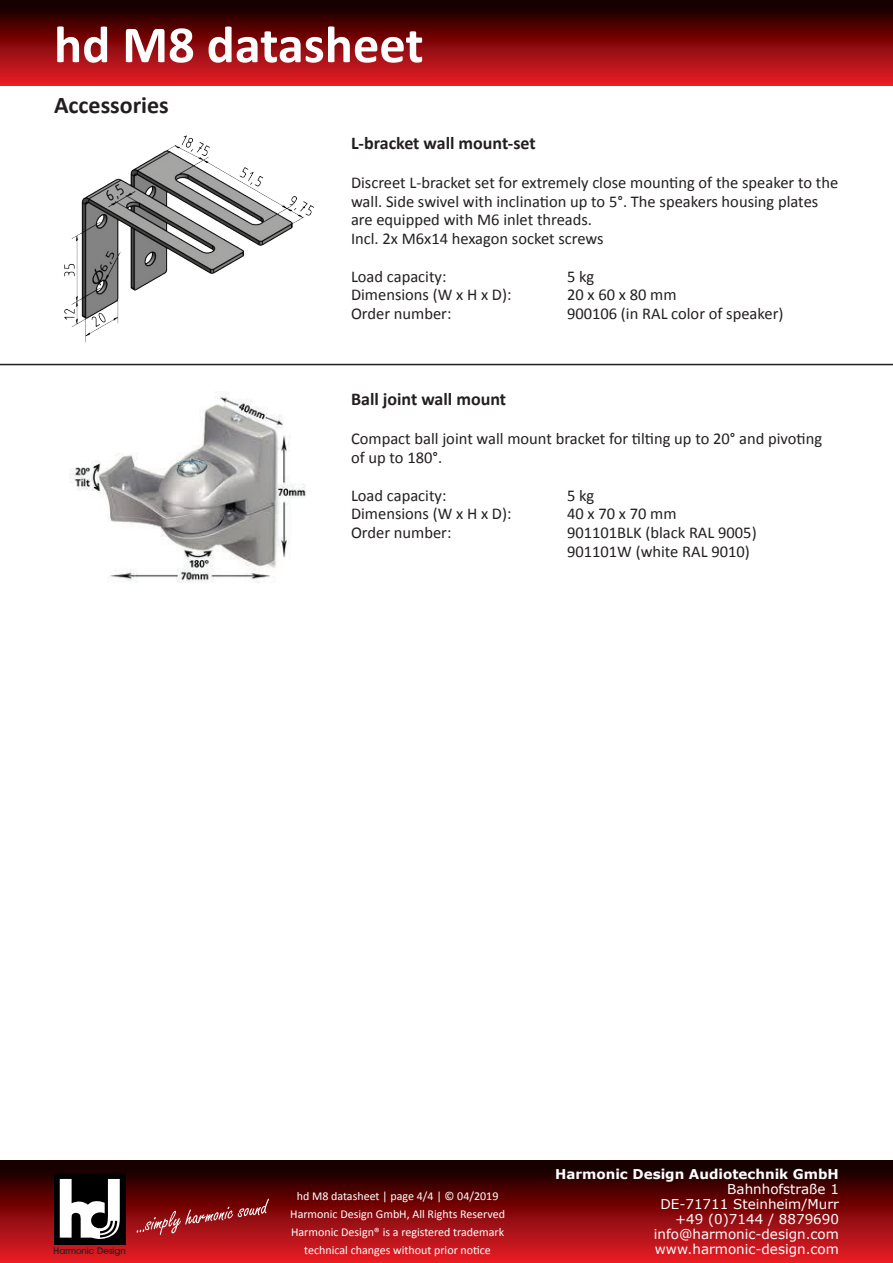
<style>
.page{position:relative;width:893px;height:1263px;background:#fff}
.page>*{position:absolute;margin:0;border:0;box-sizing:border-box;transform-origin:0 0}
.t1{font:700 52.5px "Calibri";color:#fff}
.t2{font:700 24px "Calibri";color:#231f20}
.t3{font:700 18px "Calibri";color:#231f20}
.t4{font:16.5px/18.8px "Calibri";color:#231f20}
.t5{font:13.5px/15px "Verdana";color:#fff;text-align:right}
.t6{font:700 13.5px "Verdana";color:#fff}
.t7{font:12px/18px "Calibri";color:#fff;text-align:center}
.t8{font:500 9.3px "Avant Garde IT Cby BT";color:#231f20}
</style>
<div class="page">
<div style="left:0;top:1161px;width:893px;height:102px;background:linear-gradient(to bottom,#0c0000,#ee1b23)"></div>
<div style="left:54px;top:1173px;width:72px;height:71px;background:#000001"></div>
<svg style="left:60px;top:1179px;width:60px;height:60px"></svg>
<svg style="left:137px;top:1198px;width:132px;height:37px;background:#952023"></svg>
<div style="left:0;top:0;width:893px;height:85px;background:linear-gradient(to bottom,#0b0000,#ef1b23)"></div>
<img style="left:70px;top:392px;width:236px;height:191px">
<img style="left:64px;top:135px;width:251px;height:206px">
<hr style="left:0;top:364px;width:893px;height:1px;background:#231f20">
<h1 class="t1" style="left:54px;top:11px;width:371px">hd M8 datasheet</h1>
<h2 class="t2" style="left:54px;top:89px;width:116px">Accessories</h2>
<p class="t3" style="left:351px;top:131px;width:186px">L-bracket wall mount-set</p>
<p class="t4" style="left:351px;top:173px;width:489px">Discreet L-bracket set for extremely close mounting of the speaker to the wall. Side swivel with inclination up to 5°. The speakers housing plates are equipped with M6 inlet threads.<br>Incl. 2x M6x14 hexagon socket screws</p>
<p class="t4" style="left:351px;top:267px;width:97px">Load capacity:</p>
<p class="t4" style="left:567px;top:267px;width:29px">5 kg</p>
<p class="t4" style="left:351px;top:286px;width:162px">Dimensions (W x H x D):</p>
<p class="t4" style="left:567px;top:286px;width:111px">20 x 60 x 80 mm</p>
<p class="t4" style="left:351px;top:304px;width:102px">Order number:</p>
<p class="t4" style="left:567px;top:304px;width:218px">900106 (in RAL color of speaker)</p>
<p class="t3" style="left:351px;top:388px;width:157px">Ball joint wall mount</p>
<p class="t4" style="left:351px;top:430px;width:473px">Compact ball joint wall mount bracket for tilting up to 20° and pivoting of up to 180°.</p>
<p class="t4" style="left:351px;top:486px;width:97px">Load capacity:</p>
<p class="t4" style="left:567px;top:486px;width:29px">5 kg</p>
<p class="t4" style="left:351px;top:505px;width:162px">Dimensions (W x H x D):</p>
<p class="t4" style="left:567px;top:505px;width:111px">40 x 70 x 70 mm</p>
<p class="t4" style="left:351px;top:523px;width:102px">Order number:</p>
<p class="t4" style="left:567px;top:523px;width:191px">901101BLK (black RAL 9005)<br>901101W (white RAL 9010)</p>
<p class="t8" style="left:54px;top:1245px;width:74px">Harmonic Design</p>
<p class="t7" style="left:290px;top:1187px;width:216px">hd M8 datasheet | page 4/4 | © 04/2019<br>Harmonic Design GmbH, All Rights Reserved Harmonic Design® is a registered trademark technical changes without prior notice</p>
<p class="t6" style="left:555px;top:1164px;width:285px">Harmonic Design Audiotechnik GmbH</p>
<p class="t5" style="left:654px;top:1181px;width:187px">Bahnhofstraße 1<br>DE-71711 Steinheim/Murr +49 (0)7144 / 8879690 info@harmonic-design.com www.harmonic-design.com</p>
</div>
